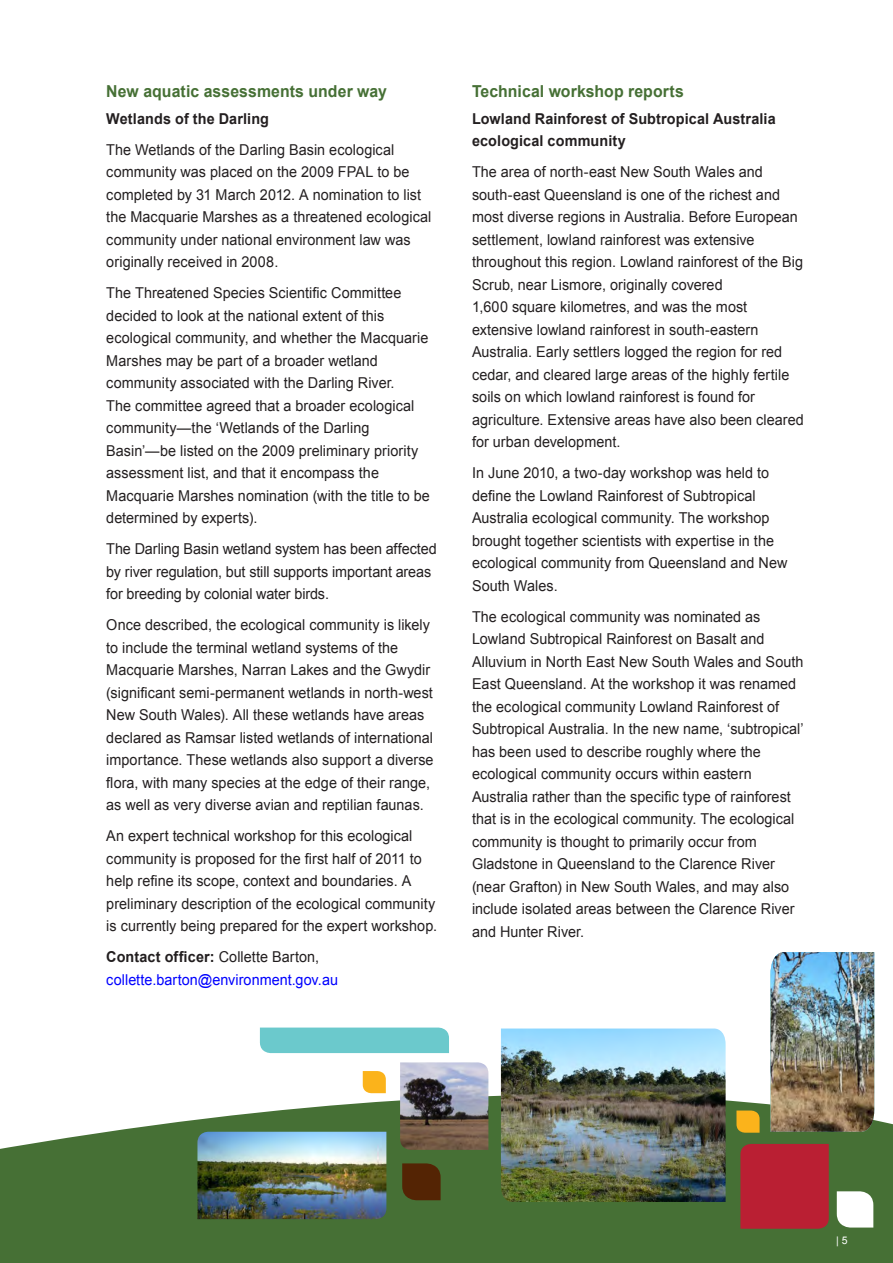
<style>
.page{position:relative;width:893px;height:1263px;background:#fff}
.page>*{position:absolute;margin:0;border:0;box-sizing:border-box;transform-origin:0 0}
.Heading_3{font:700 16.5px "Arial";letter-spacing:.005em;color:#467035;scale:.96 1}
.body_text{font:15px/22.5px "Arial";letter-spacing:.005em;color:#231f20;scale:.96 1}
.body_text-2{font:700 15px/22.5px "Arial";letter-spacing:.01em;color:#231f20;scale:.96 1}
.body_text-3{font:15px/22.5px "Arial";letter-spacing:.005em;color:#00f;scale:.96 1}
.t1{font:10.5px "Arial";color:#fff}
.s1{font-weight:700;color:#221e1f}
.s2{color:#221e1f}
</style>
<div class="page">
<svg style="left:0;top:1037px;width:893px;height:226px;fill:#467035"></svg>
<div style="left:740px;top:1144px;width:89px;height:85px;background:#ba1f33"></div>
<svg style="left:363px;top:1071px;width:23px;height:22px"></svg>
<img style="left:197px;top:1132px;width:189px;height:87px">
<img style="left:400px;top:1062px;width:88px;height:88px">
<svg style="left:837px;top:1191px;width:36px;height:36px"></svg>
<img style="left:501px;top:1028px;width:225px;height:174px">
<div style="left:260px;top:1027px;width:189px;height:26px;background:#6bc9cc"></div>
<svg style="left:402px;top:1163px;width:39px;height:37px"></svg>
<img style="left:770px;top:952px;width:104px;height:180px">
<svg style="left:736px;top:1110px;width:24px;height:23px"></svg>
<p class="Heading_3" style="left:106px;top:80px;width:294px">New aquatic assessments under way</p>
<p class="body_text-2" style="left:106px;top:108px;width:171px">Wetlands of the Darling</p>
<p class="body_text" style="left:106px;top:138px;width:340px">The Wetlands of the Darling Basin ecological community was placed on the 2009 FPAL to be completed by 31 March 2012. A nomination to list the Macquarie Marshes as a threatened ecological community under national environment law was originally received in 2008.</p>
<p class="body_text" style="left:106px;top:282px;width:339px">The Threatened Species Scientific Committee decided to look at the national extent of this ecological community, and whether the Macquarie Marshes may be part of a broader wetland community associated with the Darling River.<br>The committee agreed that a broader ecological community—the ‘Wetlands of the Darling Basin’—be listed on the 2009 preliminary priority assessment list, and that it encompass the Macquarie Marshes nomination (with the title to be determined by experts).</p>
<p class="body_text" style="left:106px;top:538px;width:346px">The Darling Basin wetland system has been affected by river regulation, but still supports important areas for breeding by colonial water birds.</p>
<p class="body_text" style="left:106px;top:614px;width:342px">Once described, the ecological community is likely to include the terminal wetland systems of the Macquarie Marshes, Narran Lakes and the Gwydir (significant semi-permanent wetlands in north-west New South Wales). All these wetlands have areas declared as Ramsar listed wetlands of international importance. These wetlands also support a diverse flora, with many species at the edge of their range, as well as very diverse avian and reptilian faunas.</p>
<p class="body_text" style="left:106px;top:825px;width:346px">An expert technical workshop for this ecological community is proposed for the first half of 2011 to help refine its scope, context and boundaries. A preliminary description of the ecological community is currently being prepared for the expert workshop.</p>
<p class="body_text-3" style="left:106px;top:946px;width:243px"><span class="s1">Contact officer:</span> <span class="s2">Collette Barton, </span>collette.barton@environment.gov.au</p>
<p class="Heading_3" style="left:472px;top:80px;width:222px">Technical workshop reports</p>
<p class="body_text-2" style="left:472px;top:108px;width:318px">Lowland Rainforest of Subtropical Australia ecological community</p>
<p class="body_text" style="left:472px;top:161px;width:347px">The area of north-east New South Wales and south-east Queensland is one of the richest and most diverse regions in Australia. Before European settlement, lowland rainforest was extensive throughout this region. Lowland rainforest of the Big Scrub, near Lismore, originally covered<br>1,600 square kilometres, and was the most extensive lowland rainforest in south-eastern Australia. Early settlers logged the region for red cedar, and cleared large areas of the highly fertile soils on which lowland rainforest is found for agriculture. Extensive areas have also been cleared for urban development.</p>
<p class="body_text" style="left:472px;top:462px;width:330px">In June 2010, a two-day workshop was held to define the Lowland Rainforest of Subtropical Australia ecological community. The workshop brought together scientists with expertise in the ecological community from Queensland and New South Wales.</p>
<p class="body_text" style="left:472px;top:605px;width:347px">The ecological community was nominated as Lowland Subtropical Rainforest on Basalt and Alluvium in North East New South Wales and South East Queensland. At the workshop it was renamed the ecological community Lowland Rainforest of Subtropical Australia. In the new name, ‘subtropical’ has been used to describe roughly where the ecological community occurs within eastern Australia rather than the specific type of rainforest that is in the ecological community. The ecological community is thought to primarily occur from Gladstone in Queensland to the Clarence River (near Grafton) in New South Wales, and may also include isolated areas between the Clarence River and Hunter River.</p>
<p class="t1" style="left:836px;top:1234px;width:13px">| 5</p>
</div>
